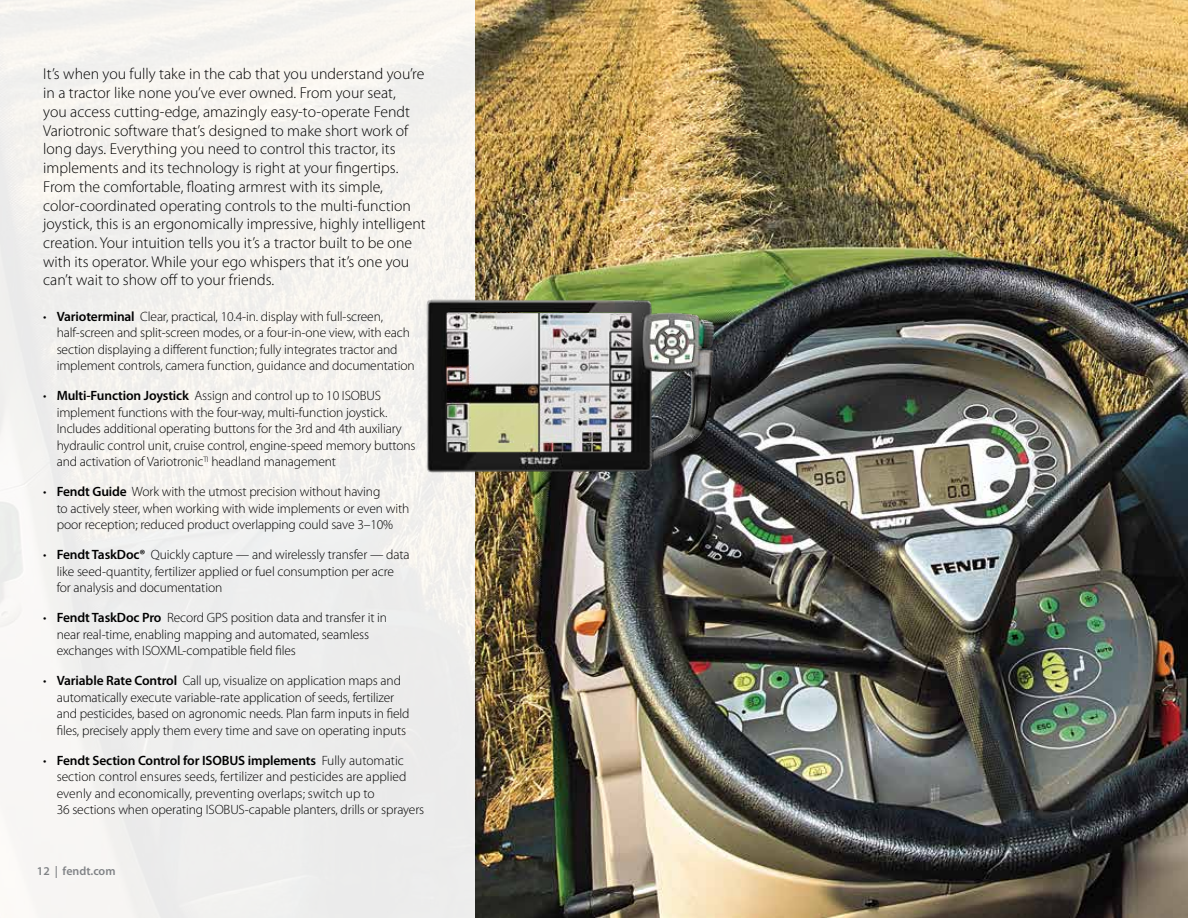
<style>
.page{position:relative;width:1188px;height:918px;background:#fff}
.page>*{position:absolute;margin:0;border:0;box-sizing:border-box;transform-origin:0 0}
.t1{font:300 15.75px/18.8px "Myriad Pro";color:#000}
.t2{font:300 13.5px/16.5px "Myriad Pro";letter-spacing:-.01em;color:#000}
.t3{font:600 12px "Myriad Pro";color:#808285}
.s1{font-weight:600}
</style>
<div class="page">
<img style="left:475px;top:0;width:713px;height:918px">
<div style="left:0;top:0;width:475px;height:918px;background:#f1f0ee"></div>
<img style="left:426px;top:298px;width:290px;height:188px">
<p class="t1" style="left:43px;top:65px;width:384px">It’s when you fully take in the cab that you understand you’re in a tractor like none you’ve ever owned. From your seat,<br>you access cutting-edge, amazingly easy-to-operate Fendt Variotronic software that’s designed to make short work of long days. Everything you need to control this tractor, its implements and its technology is right at your fingertips.<br>From the comfortable, floating armrest with its simple, color-coordinated operating controls to the multi-function joystick, this is an ergonomically impressive, highly intelligent creation. Your intuition tells you it’s a tractor built to be one with its operator. While your ego whispers that it’s one you can’t wait to show off to your friends.</p>
<p class="t2" style="left:57px;top:308px;width:360px;text-indent:-14px">• <span class="s1">Varioterminal</span> Clear, practical, 10.4-in. display with full-screen, half-screen and split-screen modes, or a four-in-one view, with each section displaying a different function; fully integrates tractor and implement controls, camera function, guidance and documentation</p>
<p class="t2" style="left:57px;top:387px;width:360px;text-indent:-14px">• <span class="s1">Multi-Function Joystick</span> Assign and control up to 10 ISOBUS implement functions with the four-way, multi-function joystick.<br>Includes additional operating buttons for the 3rd and 4th auxiliary hydraulic control unit, cruise control, engine-speed memory buttons and activation of Variotronic<sup>TI</sup> headland management</p>
<p class="t2" style="left:57px;top:483px;width:354px;text-indent:-14px">• <span class="s1">Fendt Guide</span> Work with the utmost precision without having<br>to actively steer, when working with wide implements or even with poor reception; reduced product overlapping could save 3–10%</p>
<p class="t2" style="left:57px;top:546px;width:354px;text-indent:-14px">• <span class="s1">Fendt TaskDoc®</span> Quickly capture — and wirelessly transfer — data like seed-quantity, fertilizer applied or fuel consumption per acre for analysis and documentation</p>
<p class="t2" style="left:57px;top:609px;width:332px;text-indent:-14px">• <span class="s1">Fendt TaskDoc Pro</span> Record GPS position data and transfer it in near real-time, enabling mapping and automated, seamless exchanges with ISOXML-compatible field files</p>
<p class="t2" style="left:57px;top:672px;width:354px;text-indent:-14px">• <span class="s1">Variable Rate Control</span> Call up, visualize on application maps and automatically execute variable-rate application of seeds, fertilizer and pesticides, based on agronomic needs. Plan farm inputs in field files, precisely apply them every time and save on operating inputs</p>
<p class="t2" style="left:57px;top:752px;width:369px;text-indent:-14px">• <span class="s1">Fendt Section Control for ISOBUS implements</span> Fully automatic section control ensures seeds, fertilizer and pesticides are applied evenly and economically, preventing overlaps; switch up to<br>36 sections when operating ISOBUS-capable planters, drills or sprayers</p>
<p class="t3" style="left:37px;top:863px;width:80px">12 | fendt.com</p>
</div>
